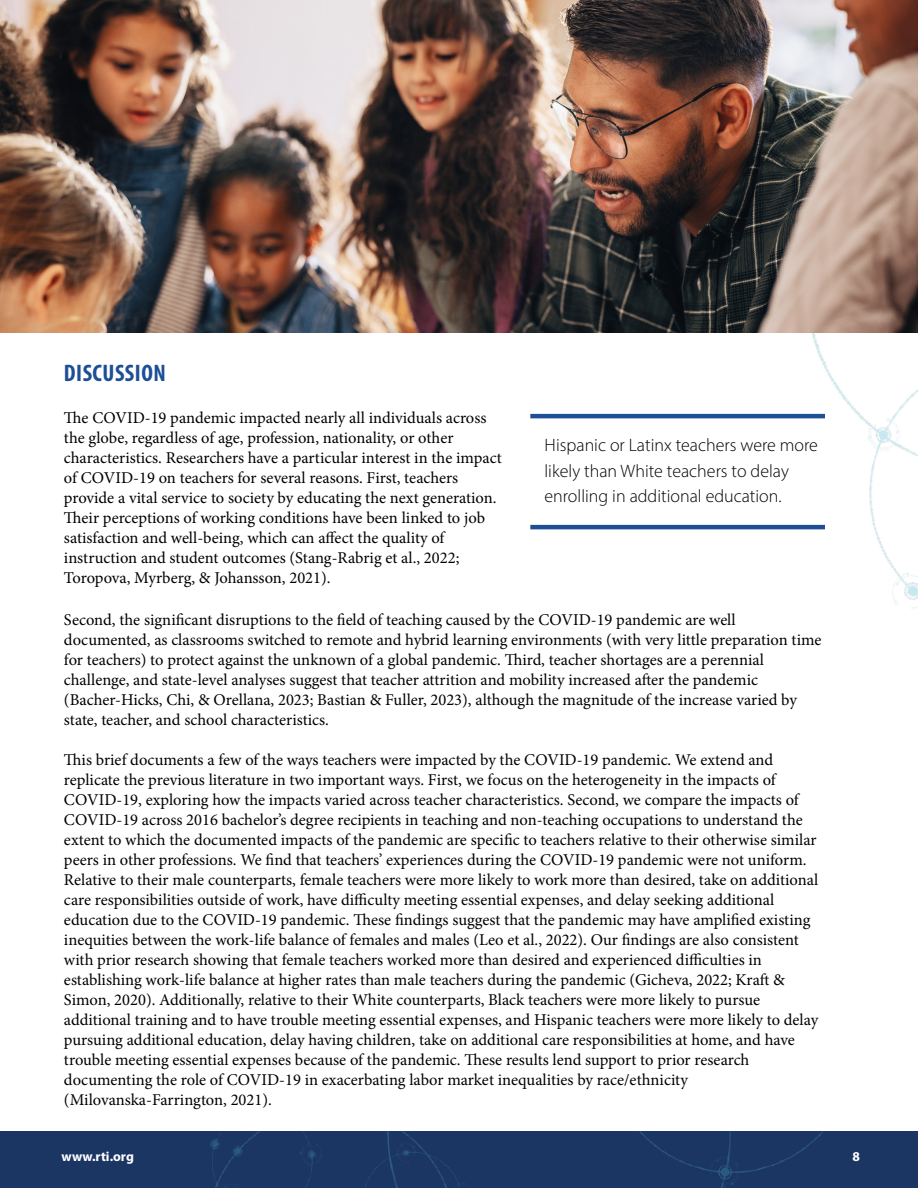
<style>
.page{position:relative;width:918px;height:1188px;background:#fff}
.page>*{position:absolute;margin:0;border:0;box-sizing:border-box;transform-origin:0 0}
.t1{font:700 condensed 24px "Myriad Pro";letter-spacing:.02em;color:#1e4f96}
.t2{font:300 18px/25.5px "Myriad Pro";color:#000}
.t3{font:16.5px/20px "Minion Pro";color:#000}
.t4{font:700 13.5px "Myriad Pro";letter-spacing:.01em;color:#fff}
</style>
<div class="page">
<div style="left:0;top:1131px;width:918px;height:57px;background:#1c3664"></div>
<div style="left:158px;top:1131px;width:681px;height:57px;background:#1c3664"></div>
<img style="left:434px;top:332px;width:484px;height:277px">
<hr style="left:530px;top:414px;width:295px;height:4px;background:#1e4f96">
<hr style="left:530px;top:525px;width:295px;height:4px;background:#1e4f96">
<img style="left:0;top:0;width:918px;height:332px">
<h1 class="t1" style="left:64px;top:358px;width:103px">DISCUSSION</h1>
<p class="t3" style="left:64px;top:408px;width:439px">The COVID-19 pandemic impacted nearly all individuals across the globe, regardless of age, profession, nationality, or other characteristics. Researchers have a particular interest in the impact of COVID-19 on teachers for several reasons. First, teachers provide a vital service to society by educating the next generation.<br>Their perceptions of working conditions have been linked to job satisfaction and well-being, which can affect the quality of instruction and student outcomes (Stang-Rabrig et al., 2022; Toropova, Myrberg, &amp; Johansson, 2021).</p>
<p class="t3" style="left:64px;top:610px;width:759px">Second, the significant disruptions to the field of teaching caused by the COVID-19 pandemic are well documented, as classrooms switched to remote and hybrid learning environments (with very little preparation time for teachers) to protect against the unknown of a global pandemic. Third, teacher shortages are a perennial challenge, and state-level analyses suggest that teacher attrition and mobility increased after the pandemic (Bacher-Hicks, Chi, &amp; Orellana, 2023; Bastian &amp; Fuller, 2023), although the magnitude of the increase varied by state, teacher, and school characteristics.</p>
<p class="t3" style="left:64px;top:750px;width:756px">This brief documents a few of the ways teachers were impacted by the COVID-19 pandemic. We extend and replicate the previous literature in two important ways. First, we focus on the heterogeneity in the impacts of COVID-19, exploring how the impacts varied across teacher characteristics. Second, we compare the impacts of COVID-19 across 2016 bachelor’s degree recipients in teaching and non-teaching occupations to understand the extent to which the documented impacts of the pandemic are specific to teachers relative to their otherwise similar peers in other professions. We find that teachers’ experiences during the COVID-19 pandemic were not uniform.<br>Relative to their male counterparts, female teachers were more likely to work more than desired, take on additional care responsibilities outside of work, have difficulty meeting essential expenses, and delay seeking additional education due to the COVID-19 pandemic. These findings suggest that the pandemic may have amplified existing inequities between the work-life balance of females and males (Leo et al., 2022). Our findings are also consistent with prior research showing that female teachers worked more than desired and experienced difficulties in establishing work-life balance at higher rates than male teachers during the pandemic (Gicheva, 2022; Kraft &amp; Simon, 2020). Additionally, relative to their White counterparts, Black teachers were more likely to pursue additional training and to have trouble meeting essential expenses, and Hispanic teachers were more likely to delay pursuing additional education, delay having children, take on additional care responsibilities at home, and have trouble meeting essential expenses because of the pandemic. These results lend support to prior research documenting the role of COVID-19 in exacerbating labor market inequalities by race/ethnicity (Milovanska-Farrington, 2021).</p>
<p class="t2" style="left:544px;top:433px;width:275px">Hispanic or Latinx teachers were more likely than White teachers to delay enrolling in additional education.</p>
<p class="t4" style="left:62px;top:1148px;width:74px">www.rti.org</p>
<p class="t4" style="left:852px;top:1148px;width:9px">8</p>
</div>
